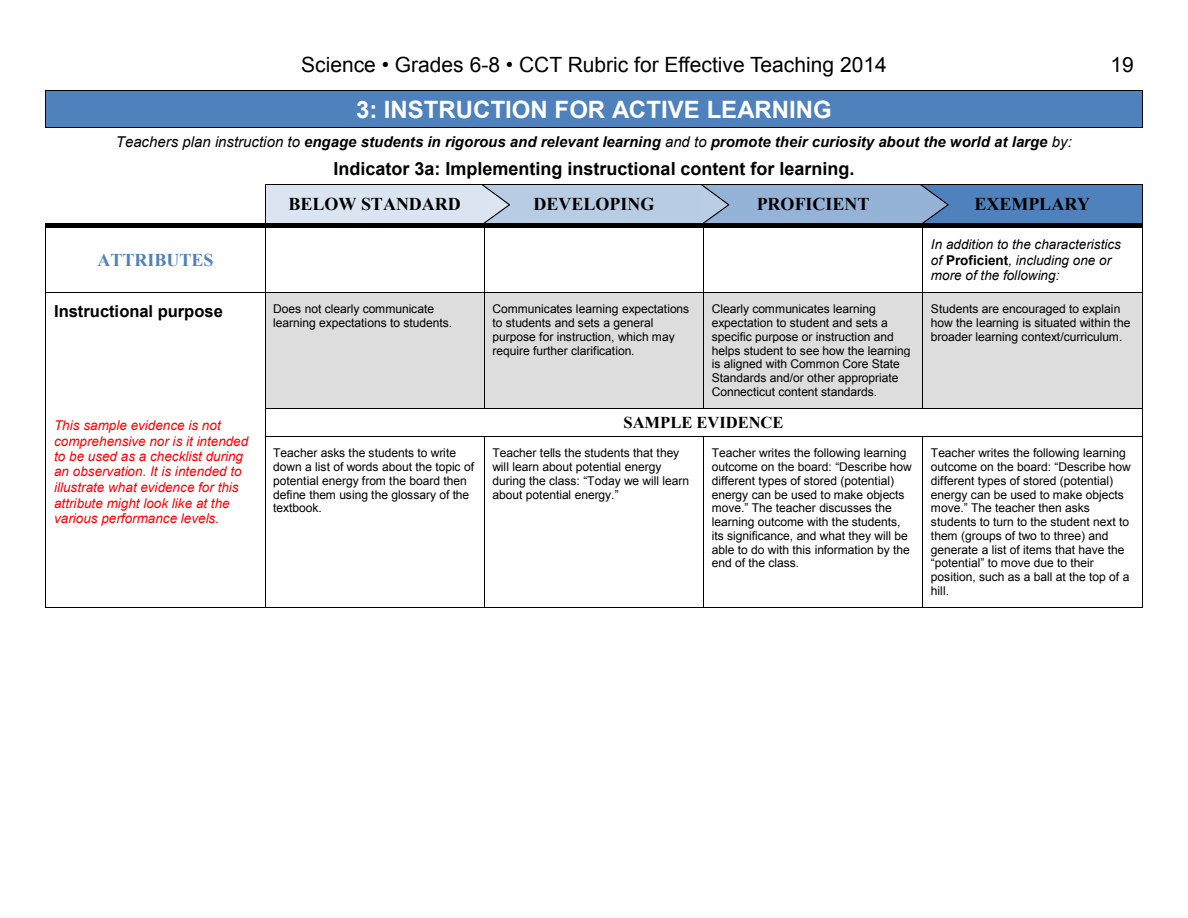
<style>
.page{position:relative;width:1188px;height:918px;background:#fff}
.page>*{position:absolute;margin:0;border:0;box-sizing:border-box;transform-origin:0 0}
.t1{font:700 24px "Arial";color:#fff}
.t2{font:21px "Arial";color:#000}
.t3{font:700 18px/35px "Arial";color:#000}
.t4{font:700 18px "Times New Roman";color:#000}
.t5{font:700 18px "Times New Roman";letter-spacing:.005em;color:#4f81bd}
.t6{font:700 16.5px "Arial";color:#000}
.t7{font:700 16.5px "Times New Roman";letter-spacing:-.005em;color:#000}
.t8{font:italic 700 15px "Arial";letter-spacing:.005em;color:#000}
.t9{font:italic 13.5px/15.6px "Arial";letter-spacing:.005em;color:#f00}
.t10{font:italic 13.5px/15.5px "Arial";color:#000}
.t11{font:12px/13.8px "Arial";letter-spacing:-.005em;color:#000}
.s1{font-weight:400}
.s2{font-family:"Times New Roman"}
.s3{font-weight:700;font-style:normal}
</style>
<div class="page">
<div style="left:54px;top:91px;width:1080px;height:37px;background:#4f81bd"></div>
<hr style="left:46px;top:90px;width:1096px;height:1px;background:#000">
<hr style="left:46px;top:91px;width:1px;height:37px;background:#000">
<hr style="left:1142px;top:91px;width:1px;height:37px;background:#000">
<hr style="left:47px;top:128px;width:1095px;height:1px;background:#000">
<div style="left:266px;top:185px;width:218px;height:38px;background:#dbe5f1"></div>
<div style="left:492px;top:185px;width:204px;height:38px;background:#b8cce4"></div>
<div style="left:712px;top:185px;width:203px;height:38px;background:#95b3d7"></div>
<div style="left:923px;top:185px;width:219px;height:38px;background:#4f81bd"></div>
<hr style="left:266px;top:184px;width:218px;height:1px;background:#000">
<hr style="left:485px;top:184px;width:219px;height:1px;background:#000">
<hr style="left:704px;top:184px;width:219px;height:1px;background:#000">
<hr style="left:924px;top:184px;width:218px;height:1px;background:#000">
<hr style="left:265px;top:185px;width:1px;height:38px;background:#000">
<hr style="left:1142px;top:185px;width:1px;height:38px;background:#000">
<svg style="left:46px;top:223px;width:5px;height:5px"></svg>
<div style="left:51px;top:223px;width:214px;height:5px;background:#000"></div>
<svg style="left:265px;top:223px;width:4px;height:5px"></svg>
<div style="left:269px;top:223px;width:215px;height:5px;background:#000"></div>
<div style="left:489px;top:223px;width:214px;height:5px;background:#000"></div>
<div style="left:708px;top:223px;width:214px;height:5px;background:#000"></div>
<div style="left:928px;top:223px;width:214px;height:5px;background:#000"></div>
<hr style="left:46px;top:228px;width:1px;height:64px;background:#000">
<hr style="left:265px;top:228px;width:1px;height:64px;background:#000">
<hr style="left:484px;top:228px;width:1px;height:64px;background:#000">
<hr style="left:703px;top:228px;width:1px;height:64px;background:#000">
<hr style="left:922px;top:228px;width:1px;height:64px;background:#000">
<hr style="left:1142px;top:228px;width:1px;height:64px;background:#000">
<div style="left:266px;top:293px;width:218px;height:115px;background:#ddd"></div>
<div style="left:485px;top:293px;width:218px;height:115px;background:#ddd"></div>
<div style="left:704px;top:293px;width:218px;height:115px;background:#ddd"></div>
<div style="left:923px;top:293px;width:219px;height:115px;background:#ddd"></div>
<hr style="left:46px;top:292px;width:219px;height:1px;background:#000">
<hr style="left:266px;top:292px;width:218px;height:1px;background:#000">
<hr style="left:485px;top:292px;width:218px;height:1px;background:#000">
<hr style="left:704px;top:292px;width:218px;height:1px;background:#000">
<hr style="left:923px;top:292px;width:219px;height:1px;background:#000">
<hr style="left:46px;top:293px;width:1px;height:115px;background:#000">
<hr style="left:265px;top:293px;width:1px;height:115px;background:#000">
<hr style="left:484px;top:293px;width:1px;height:115px;background:#000">
<hr style="left:703px;top:293px;width:1px;height:115px;background:#000">
<hr style="left:922px;top:293px;width:1px;height:115px;background:#000">
<hr style="left:1142px;top:293px;width:1px;height:115px;background:#000">
<hr style="left:266px;top:408px;width:218px;height:1px;background:#000">
<hr style="left:485px;top:408px;width:218px;height:1px;background:#000">
<hr style="left:704px;top:408px;width:218px;height:1px;background:#000">
<hr style="left:923px;top:408px;width:219px;height:1px;background:#000">
<svg style="left:265px;top:408px;width:1px;height:29px"></svg>
<hr style="left:266px;top:436px;width:218px;height:1px;background:#000">
<hr style="left:485px;top:436px;width:218px;height:1px;background:#000">
<hr style="left:704px;top:436px;width:218px;height:1px;background:#000">
<hr style="left:923px;top:436px;width:219px;height:1px;background:#000">
<svg style="left:1142px;top:408px;width:1px;height:29px"></svg>
<hr style="left:46px;top:437px;width:1px;height:170px;background:#000">
<hr style="left:46px;top:607px;width:219px;height:1px;background:#000">
<hr style="left:265px;top:437px;width:1px;height:170px;background:#000">
<hr style="left:266px;top:607px;width:218px;height:1px;background:#000">
<hr style="left:484px;top:437px;width:1px;height:170px;background:#000">
<hr style="left:485px;top:607px;width:218px;height:1px;background:#000">
<hr style="left:703px;top:437px;width:1px;height:170px;background:#000">
<hr style="left:704px;top:607px;width:218px;height:1px;background:#000">
<hr style="left:922px;top:437px;width:1px;height:170px;background:#000">
<hr style="left:923px;top:607px;width:219px;height:1px;background:#000">
<hr style="left:1142px;top:437px;width:1px;height:170px;background:#000">
<svg style="left:482px;top:184px;width:28px;height:44px"></svg>
<svg style="left:700px;top:185px;width:30px;height:43px"></svg>
<svg style="left:919px;top:184px;width:30px;height:44px"></svg>
<h2 class="t2" style="left:301px;top:51px;width:587px">Science • Grades 6-8 • CCT Rubric for Effective Teaching 2014</h2>
<h2 class="t2" style="left:1111px;top:51px;width:25px">19</h2>
<p class="t2" style="left:683px;top:52px;width:7px">f</p>
<p class="t2" style="left:1122px;top:52px;width:13px">1</p>
<p class="t1" style="left:356px;top:93px;width:477px">3: INSTRUCTION FOR ACTIVE LEARNING</p>
<p class="t8" style="left:116px;top:131px;width:957px"><span class="s1">Teachers plan instruction to</span> engage students in rigorous and relevant learning <span class="s1">and to</span> promote their curiosity about the world at large <span class="s1">by:</span></p>
<p class="t3" style="left:288px;top:152px;width:568px;text-indent:45px">Indicator 3a: Implementing instructional content for learning.<br><span class="s2">BELOW STANDARD</span></p>
<p class="t4" style="left:534px;top:192px;width:122px">DEVELOPING</p>
<p class="t4" style="left:757px;top:192px;width:114px">PROFICIENT</p>
<p class="t4" style="left:975px;top:192px;width:117px">EXEMPLARY</p>
<p class="t5" style="left:97px;top:248px;width:118px">ATTRIBUTES</p>
<p class="t10" style="left:931px;top:237px;width:191px">In addition to the characteristics of <span class="s3">Proficient</span>, including one or more of the following:</p>
<p class="t6" style="left:54px;top:301px;width:170px">Instructional purpose</p>
<p class="t11" style="left:273px;top:302px;width:180px">Does not clearly communicate learning expectations to students.</p>
<p class="t11" style="left:492px;top:302px;width:198px">Communicates learning expectations to students and sets a general purpose for instruction, which may require further clarification.</p>
<p class="t11" style="left:712px;top:302px;width:200px">Clearly communicates learning expectation to student and sets a specific purpose or instruction and helps student to see how the learning is aligned with Common Core State Standards and/or other appropriate Connecticut content standards.</p>
<p class="t11" style="left:931px;top:302px;width:201px">Students are encouraged to explain how the learning is situated within the broader learning context/curriculum.</p>
<p class="t9" style="left:54px;top:417px;width:196px">This sample evidence is not comprehensive nor is it intended to be used as a checklist during an observation. It is intended to illustrate what evidence for this attribute might look like at the various performance levels.</p>
<p class="t7" style="left:624px;top:411px;width:162px">SAMPLE EVIDENCE</p>
<p class="t11" style="left:273px;top:446px;width:202px">Teacher asks the students to write down a list of words about the topic of potential energy from the board then define them using the glossary of the textbook.</p>
<p class="t11" style="left:492px;top:446px;width:198px">Teacher tells the students that they will learn about potential energy during the class: “Today we will learn about potential energy.”</p>
<p class="t11" style="left:712px;top:446px;width:202px">Teacher writes the following learning outcome on the board: “Describe how different types of stored (potential) energy can be used to make objects move.” The teacher discusses the learning outcome with the students, its significance, and what they will be able to do with this information by the end of the class.</p>
<p class="t11" style="left:931px;top:446px;width:202px">Teacher writes the following learning outcome on the board: “Describe how different types of stored (potential) energy can be used to make objects move.” The teacher then asks students to turn to the student next to them (groups of two to three) and generate a list of items that have the “potential” to move due to their position, such as a ball at the top of a hill.</p>
</div>
